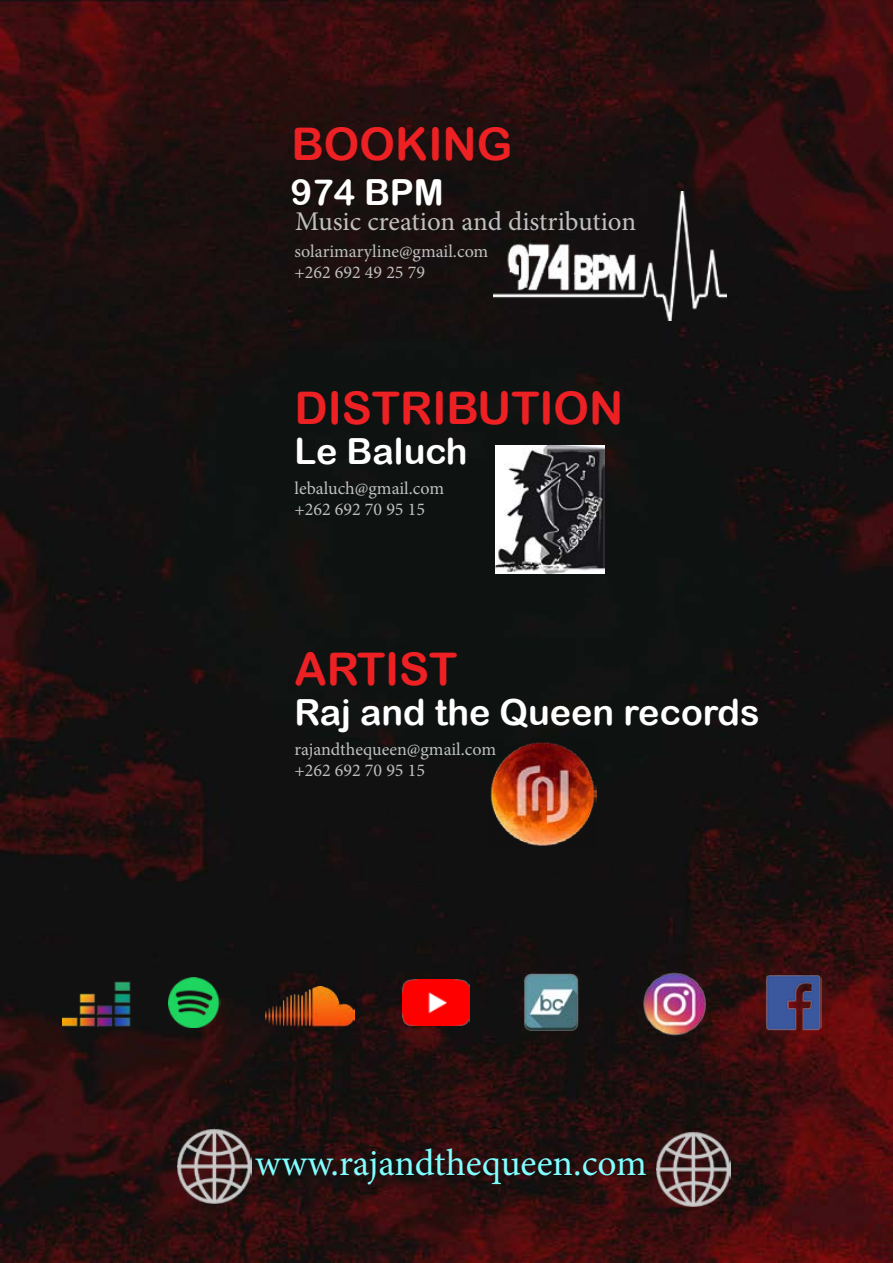
<style>
.page{position:relative;width:893px;height:1263px;background:#fff}
.page>*{position:absolute;margin:0;border:0;box-sizing:border-box;transform-origin:0 0}
.t1{font:45px "Arial Rounded MT Bold";color:#ed2124}
.t2{font:37.5px "Minion Pro";color:#82ffff}
.t3{font:36px "Arial Rounded MT Bold";color:#fff}
.t4{font:27px "Minion Pro";letter-spacing:-.005em;color:#c0c0c0}
.t5{font:18px/21.6px "Minion Pro";color:#c0c0c0}
</style>
<div class="page">
<img style="left:0;top:0;width:893px;height:1262px">
<img style="left:62px;top:975px;width:73px;height:51px">
<img style="left:169px;top:978px;width:52px;height:49px">
<img style="left:265px;top:987px;width:90px;height:40px">
<img style="left:403px;top:979px;width:66px;height:46px">
<img style="left:177px;top:1128px;width:74px;height:75px">
<img style="left:656px;top:1131px;width:75px;height:75px">
<img style="left:522px;top:973px;width:58px;height:57px">
<img style="left:642px;top:968px;width:64px;height:70px">
<img style="left:765px;top:975px;width:56px;height:56px">
<img style="left:493px;top:192px;width:233px;height:128px">
<img style="left:495px;top:445px;width:109px;height:128px">
<img style="left:488px;top:739px;width:108px;height:108px">
<h1 class="t1" style="left:291px;top:118px;width:222px">BOOKING</h1>
<h3 class="t3" style="left:291px;top:171px;width:155px">974 BPM</h3>
<h3 class="t4" style="left:295px;top:203px;width:342px">Music creation and distribution</h3>
<p class="t5" style="left:294px;top:240px;width:195px">solarimaryline@gmail.com +262 692 49 25 79</p>
<h1 class="t1" style="left:294px;top:382px;width:330px">DISTRIBUTION</h1>
<h3 class="t3" style="left:294px;top:430px;width:175px">Le Baluch</h3>
<p class="t5" style="left:294px;top:477px;width:151px">lebaluch@gmail.com +262 692 70 95 15</p>
<h1 class="t1" style="left:294px;top:643px;width:164px">ARTIST</h1>
<h3 class="t3" style="left:294px;top:691px;width:467px">Raj and the Queen records</h3>
<p class="t5" style="left:294px;top:738px;width:203px">rajandthequeen@gmail.com +262 692 70 95 15</p>
<h2 class="t2" style="left:255px;top:1138px;width:393px">www.rajandthequeen.com</h2>
</div>
